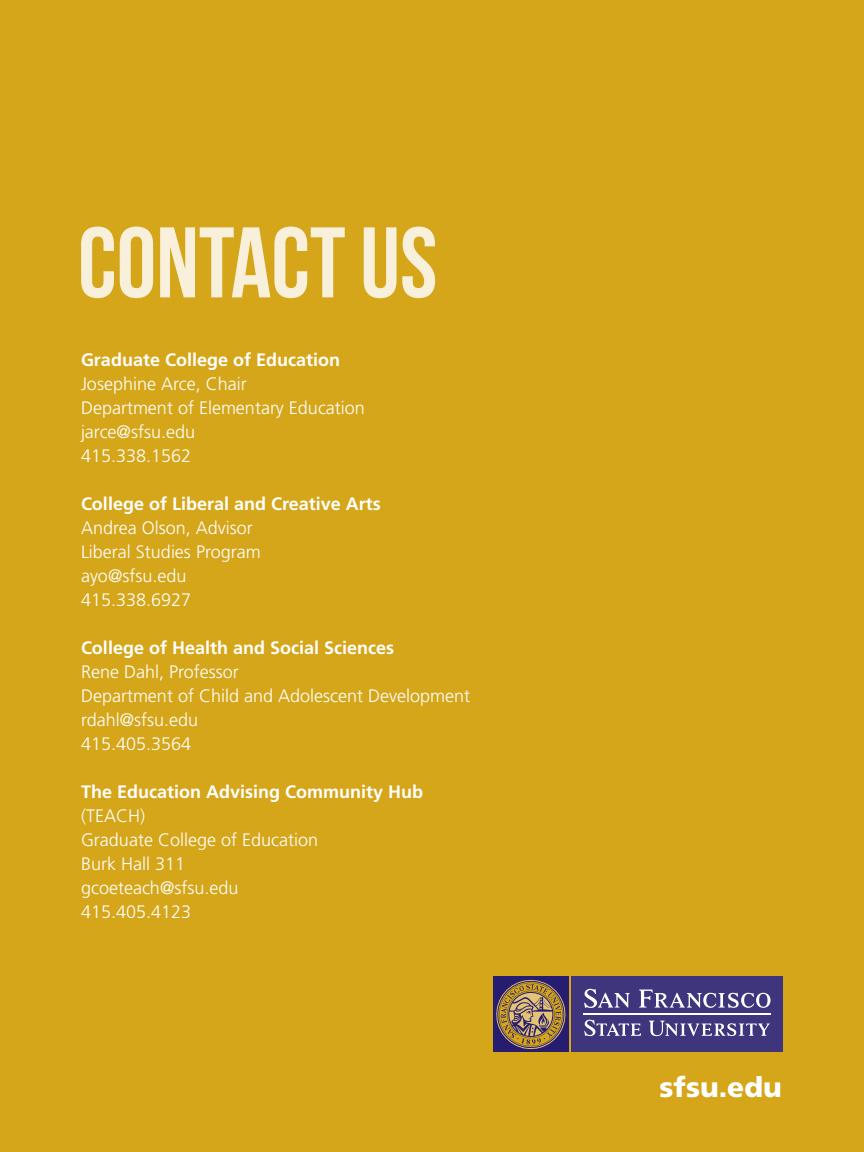
<style>
.page{position:relative;width:864px;height:1152px;background:#d5a619}
.page>*{position:absolute;margin:0;border:0;box-sizing:border-box;transform-origin:0 0}
.t1{font:100px "Bebas Neue";color:#fff}
.t2{font:900 28px "Frutiger";color:#fff}
.t3{font:300 18px/24px "Frutiger";color:#fff}
.t4{font:700 18px "Frutiger";color:#fff}
</style>
<div class="page">
<div style="left:571px;top:976px;width:212px;height:76px;background:#3e357d"></div>
<svg style="left:584px;top:989px;width:46px;height:19px"></svg>
<svg style="left:639px;top:990px;width:132px;height:18px"></svg>
<hr style="left:583px;top:1014px;width:188px;height:1px;background:#fff">
<svg style="left:584px;top:1020px;width:57px;height:16px"></svg>
<svg style="left:649px;top:1021px;width:121px;height:15px"></svg>
<div style="left:493px;top:976px;width:76px;height:76px;background:#271d70"></div>
<svg style="left:496px;top:979px;width:70px;height:71px"></svg>
<h1 class="t1" style="left:78px;top:208px;width:361px">CONTACT US</h1>
<p class="t4" style="left:81px;top:349px;width:261px">Graduate College of Education</p>
<p class="t3" style="left:81px;top:372px;width:286px">Josephine Arce, Chair<br>Department of Elementary Education jarce@sfsu.edu<br>415.338.1562</p>
<p class="t4" style="left:81px;top:493px;width:301px">College of Liberal and Creative Arts</p>
<p class="t3" style="left:81px;top:516px;width:181px">Andrea Olson, Advisor<br>Liberal Studies Program ayo@sfsu.edu<br>415.338.6927</p>
<p class="t4" style="left:81px;top:637px;width:315px">College of Health and Social Sciences</p>
<p class="t3" style="left:81px;top:660px;width:391px">Rene Dahl, Professor<br>Department of Child and Adolescent Development rdahl@sfsu.edu<br>415.405.3564</p>
<p class="t4" style="left:81px;top:781px;width:344px">The Education Advising Community Hub</p>
<p class="t3" style="left:81px;top:804px;width:239px">(TEACH)<br>Graduate College of Education<br>Burk Hall 311 gcoeteach@sfsu.edu<br>415.405.4123</p>
<h2 class="t2" style="left:660px;top:1070px;width:124px">sfsu.edu</h2>
</div>
